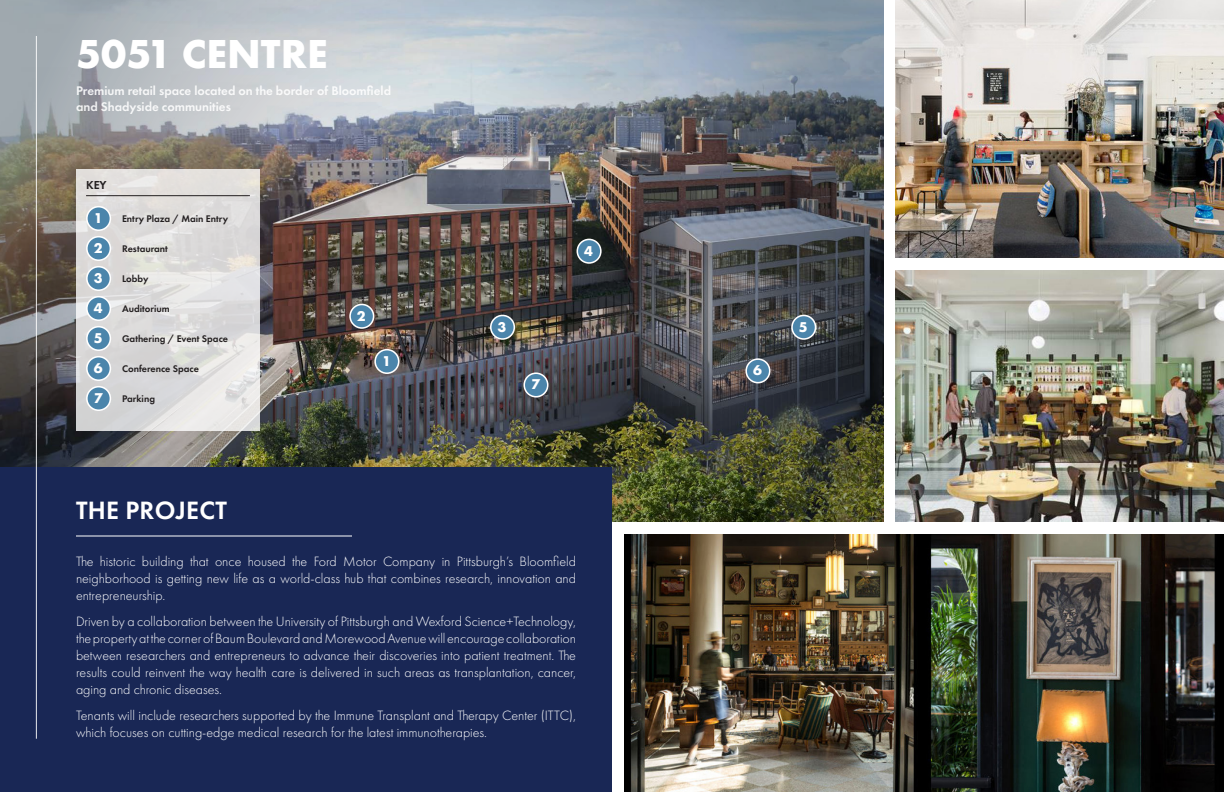
<style>
.page{position:relative;width:1224px;height:792px;background:#fff}
.page>*{position:absolute;margin:0;border:0;box-sizing:border-box;transform-origin:0 0}
.t1{font:700 42px "Futura PT";color:#fff}
.t2{font:600 26px "Futura PT";letter-spacing:.01em;color:#fff}
.t3{font:700 14.8px "Futura PT";color:#fff}
.t4{font:300 14px/17px "Futura PT";color:#fff;text-align:justify}
.t5{font:600 13px/15.6px "Futura PT";color:#fff}
.t6{font:600 12px "Futura PT";color:#231f20}
.t7{font:600 10px "Futura PT";color:#231f20}
</style>
<div class="page">
<img style="left:0;top:0;width:884px;height:522px">
<div style="left:0;top:468px;width:612px;height:324px;background:#192755"></div>
<img style="left:896px;top:0;width:328px;height:258px">
<img style="left:624px;top:534px;width:600px;height:258px">
<hr style="left:76px;top:536px;width:276px;height:1px;background:#fff">
<img style="left:896px;top:270px;width:328px;height:252px">
<hr style="left:36px;top:36px;width:1px;height:703px;background:#fff">
<div style="left:792px;top:315px;width:24px;height:24px;background:#4b85ab;border-radius:50%"></div>
<div style="left:791px;top:315px;width:25px;height:25px;border:2px solid #fff;border-radius:50%"></div>
<div style="left:746px;top:359px;width:24px;height:24px;background:#4b85ab;border-radius:50%"></div>
<div style="left:745px;top:358px;width:25px;height:25px;border:2px solid #fff;border-radius:50%"></div>
<div style="left:577px;top:239px;width:24px;height:24px;background:#4b85ab;border-radius:50%"></div>
<div style="left:577px;top:239px;width:25px;height:25px;border:2px solid #fff;border-radius:50%"></div>
<div style="left:524px;top:373px;width:24px;height:24px;background:#4b85ab;border-radius:50%"></div>
<div style="left:523px;top:372px;width:26px;height:26px;border:2px solid #fff;border-radius:50%"></div>
<div style="left:491px;top:315px;width:23px;height:24px;background:#4b85ab;border-radius:50%"></div>
<div style="left:490px;top:315px;width:25px;height:25px;border:2px solid #fff;border-radius:50%"></div>
<div style="left:375px;top:350px;width:24px;height:23px;background:#4b85ab;border-radius:50%"></div>
<div style="left:374px;top:349px;width:25px;height:25px;border:2px solid #fff;border-radius:50%"></div>
<div style="left:350px;top:304px;width:24px;height:24px;background:#4b85ab;border-radius:50%"></div>
<div style="left:349px;top:304px;width:25px;height:25px;border:2px solid #fff;border-radius:50%"></div>
<svg style="left:76px;top:169px;width:184px;height:262px;background:#dfdddd"></svg>
<div style="left:87px;top:207px;width:23px;height:23px;background:#4b85ab;border-radius:50%"></div>
<div style="left:86px;top:206px;width:25px;height:25px;border:2px solid #fff;border-radius:50%"></div>
<div style="left:87px;top:237px;width:23px;height:23px;background:#4b85ab;border-radius:50%"></div>
<div style="left:86px;top:236px;width:25px;height:25px;border:2px solid #fff;border-radius:50%"></div>
<div style="left:87px;top:267px;width:23px;height:23px;background:#4b85ab;border-radius:50%"></div>
<div style="left:86px;top:266px;width:25px;height:25px;border:2px solid #fff;border-radius:50%"></div>
<div style="left:87px;top:297px;width:23px;height:23px;background:#4b85ab;border-radius:50%"></div>
<div style="left:86px;top:296px;width:25px;height:25px;border:2px solid #fff;border-radius:50%"></div>
<div style="left:87px;top:327px;width:23px;height:23px;background:#4b85ab;border-radius:50%"></div>
<div style="left:86px;top:326px;width:25px;height:25px;border:2px solid #fff;border-radius:50%"></div>
<div style="left:87px;top:357px;width:23px;height:23px;background:#4b85ab;border-radius:50%"></div>
<div style="left:86px;top:356px;width:25px;height:25px;border:2px solid #fff;border-radius:50%"></div>
<div style="left:87px;top:387px;width:23px;height:23px;background:#4b85ab;border-radius:50%"></div>
<div style="left:86px;top:386px;width:25px;height:25px;border:2px solid #fff;border-radius:50%"></div>
<hr style="left:86px;top:195px;width:164px;height:1px;background:#231f20">
<p class="t1" style="left:76px;top:27px;width:253px">5051 CENTRE</p>
<p class="t5" style="left:76px;top:83px;width:317px">Premium retail space located on the border of Bloomfield and Shadyside communities</p>
<p class="t6" style="left:86px;top:177px;width:22px">KEY</p>
<p class="t3" style="left:94px;top:208px;width:10px">1</p>
<p class="t3" style="left:94px;top:238px;width:10px">2</p>
<p class="t3" style="left:94px;top:268px;width:10px">3</p>
<p class="t3" style="left:94px;top:298px;width:10px">4</p>
<p class="t3" style="left:94px;top:328px;width:10px">5</p>
<p class="t3" style="left:94px;top:358px;width:10px">6</p>
<p class="t3" style="left:94px;top:388px;width:10px">7</p>
<p class="t7" style="left:122px;top:213px;width:108px">Entry Plaza / Main Entry</p>
<p class="t7" style="left:122px;top:243px;width:47px">Restaurant</p>
<p class="t7" style="left:122px;top:273px;width:28px">Lobby</p>
<p class="t7" style="left:122px;top:303px;width:49px">Auditorium</p>
<p class="t7" style="left:122px;top:333px;width:108px">Gathering / Event Space</p>
<p class="t7" style="left:122px;top:363px;width:79px">Conference Space</p>
<p class="t7" style="left:122px;top:393px;width:35px">Parking</p>
<p class="t3" style="left:357px;top:306px;width:10px">2</p>
<p class="t3" style="left:382px;top:351px;width:10px">1</p>
<p class="t3" style="left:498px;top:317px;width:10px">3</p>
<p class="t3" style="left:531px;top:375px;width:10px">7</p>
<p class="t3" style="left:584px;top:241px;width:10px">4</p>
<p class="t2" style="left:76px;top:494px;width:152px">THE PROJECT</p>
<p class="t4" style="left:76px;top:553px;width:502px">The historic building that once housed the Ford Motor Company in Pittsburgh’s Bloomfield neighborhood is getting new life as a world-class hub that combines research, innovation and entrepreneurship.</p>
<p class="t4" style="left:76px;top:613px;width:502px">Driven by a collaboration between the University of Pittsburgh and Wexford Science+Technology, the property at the corner of Baum Boulevard and Morewood Avenue will encourage collaboration between researchers and entrepreneurs to advance their discoveries into patient treatment. The results could reinvent the way health care is delivered in such areas as transplantation, cancer, aging and chronic diseases.</p>
<p class="t4" style="left:76px;top:707px;width:501px">Tenants will include researchers supported by the Immune Transplant and Therapy Center (ITTC), which focuses on cutting-edge medical research for the latest immunotherapies.</p>
<p class="t3" style="left:753px;top:361px;width:10px">6</p>
<p class="t3" style="left:799px;top:317px;width:10px">5</p>
</div>
